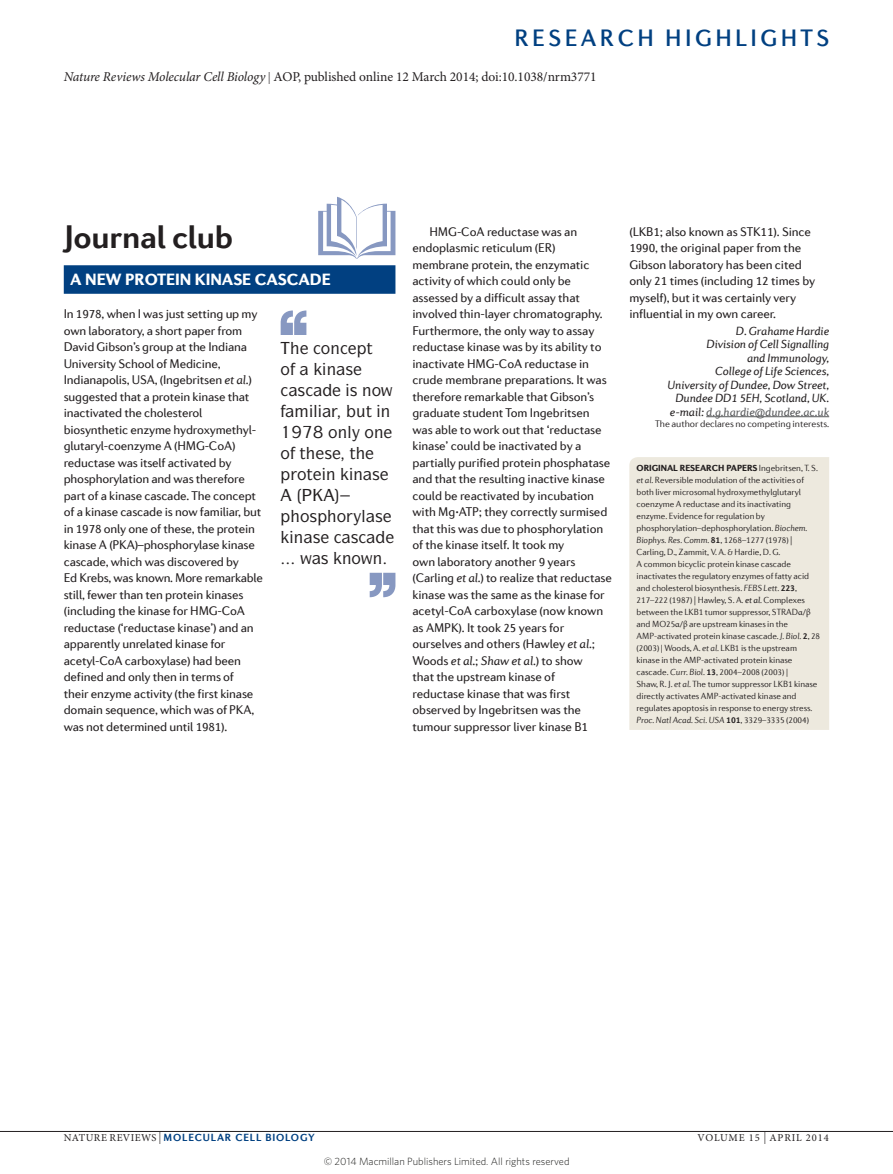
<style>
.page{position:relative;width:893px;height:1174px;background:#fff}
.page>*{position:absolute;margin:0;border:0;box-sizing:border-box;transform-origin:0 0}
.Watchtitle{font:700 33px "Diverda Sans Com";letter-spacing:-.01em;color:#231f20}
.sectionheader{font:500 24px "Diverda Sans Com";letter-spacing:.14em;color:#014081}
.pulloutquote{font:500 16.5px/21px "ITC Symbol Std";color:#231f20}
.titleonrule{font:900 16.5px "Diverda Sans Com";letter-spacing:-.005em;color:#fff}
.t1{font:13.5px "Minion Pro";letter-spacing:-.005em;color:#231f20}
.bodyboldindent{font:12.75px/16.5px "Diverda Sans Com Regular 2";letter-spacing:-.01em;color:#231f20}
.bodyboldfirst{font:12.75px/16.5px "Diverda Sans Com Regular 2";letter-spacing:-.015em;color:#231f20}
.authorbold{font:italic 12px/13.5px "Diverda Sans Com";letter-spacing:-.005em;color:#231f20;text-align:right}
.t2{font:300 10.5px "Whitney";color:#1d1d1b}
.t3{font:700 10.5px "Diverda Sans Com";letter-spacing:.075em;color:#014081}
.t4{font:10.5px "Minion Pro";letter-spacing:.085em;color:#231f20}
.authorbold-2{font:300 9.75px "Diverda Sans Com";letter-spacing:-.005em;color:#231f20}
.webbody{font:300 9px/12px "Diverda Sans Com";letter-spacing:-.005em;color:#231f20}
.s1{font-style:italic}
.s2{font-size:12px}
.s3{font-family:"Diverda Sans Com Italic 2"}
.s4{font-family:"Diverda Sans Com"}
.s5{font-family:"Diverda Sans Com";font-weight:700}
.s6{font-family:"Diverda Sans Com";font-style:italic}
.s7{color:#57585a}
.s8{font-weight:900}
.s9{font-weight:700}
.s10{font-family:"Minion Pro";font-weight:400}
.s11{font-family:"Diverda Sans Com Light 2";font-weight:400}
.s12{font-family:"Diverda Sans Com Italic 2";font-weight:400}
.s13{font-family:"Diverda Sans Com Light Italic 2";font-weight:400}
.s14{font-family:"Minion Pro";font-weight:400;color:#231f20}
.s15{font-family:"Minion Pro";font-weight:400;font-size:12px;color:#231f20}
</style>
<div class="page">
<hr style="left:0;top:1131px;width:893px;height:1px;background:#231f20">
<div style="left:629px;top:457px;width:200px;height:273px;background:#ede9de"></div>
<svg style="left:370px;top:573px;width:25px;height:24px"></svg>
<svg style="left:281px;top:310px;width:25px;height:25px"></svg>
<svg style="left:318px;top:197px;width:77px;height:61px"></svg>
<div style="left:64px;top:265px;width:331px;height:29px;background:#014081"></div>
<hr style="left:706px;top:416px;width:123px;height:1px;background:#57585a">
<p class="sectionheader" style="left:514px;top:24px;width:316px">RESEARCH HIGHLIGHTS</p>
<p class="t1" style="left:64px;top:69px;width:534px"><span class="s1">Nature Reviews Molecular Cell Biology</span> <span class="s2">|</span> AOP, published online 12 March 2014; doi:10.1038/nrm3771</p>
<p class="Watchtitle" style="left:64px;top:217px;width:171px">Journal club</p>
<p class="titleonrule" style="left:70px;top:270px;width:262px">A NEW PROTEIN KINASE CASCADE</p>
<p class="bodyboldfirst" style="left:64px;top:306px;width:201px">In 1978, when I was just setting up my own laboratory, a short paper from David Gibson’s group at the Indiana University School of Medicine, Indianapolis, USA, (Ingebritsen <span class="s3">et al</span>.) suggested that a protein kinase that inactivated the cholesterol biosynthetic enzyme hydroxymethyl&shy;glutaryl-coenzyme A (HMG-CoA) reductase was itself activated by phosphorylation and was therefore part of a kinase cascade. The concept of a kinase cascade is now familiar, but in 1978 only one of these, the protein <span class="s4">kinase A (PKA)–phosphorylase kinase </span>cascade, which was discovered by<br><span class="s4">Ed Krebs, was known. More remarkable </span>still, fewer than ten protein kinases (including the kinase for HMG-CoA reductase (‘reductase kinase’) and an apparently unrelated kinase for acetyl-CoA carboxylase) had been defined and only then in terms of<br><span class="s4">their enzyme activity (the first kinase domain sequence, which was of PKA, </span>was not determined until 1981).</p>
<p class="pulloutquote" style="left:298px;top:358px;width:57px;text-indent:-17px">□ ■ ▲ ▲</p>
<p class="pulloutquote" style="left:350px;top:379px;width:33px">▲ ■□</p>
<p class="pulloutquote" style="left:313px;top:400px;width:78px">● ◆▼ ■</p>
<p class="pulloutquote" style="left:328px;top:421px;width:57px">□■● □■</p>
<p class="pulloutquote" style="left:281px;top:442px;width:76px">□ ▼ ▲ ▼</p>
<p class="pulloutquote" style="left:297px;top:463px;width:84px">□▼ ■ ■▲</p>
<p class="pulloutquote" style="left:300px;top:505px;width:84px">□▲ □ ●▲</p>
<p class="pulloutquote" style="left:321px;top:547px;width:63px">▲■□■</p>
<p class="bodyboldindent" style="left:412px;top:223px;width:201px;text-indent:17px">HMG-CoA reductase was an endoplasmic reticulum (ER) membrane protein, the enzymatic activity of which could only be assessed by a difficult assay that involved thin-layer chromatography.<br>Furthermore, the only way to assay reductase kinase was by its ability to inactivate HMG-CoA reductase in crude membrane preparations. It was therefore remarkable that Gibson’s graduate student Tom Ingebritsen <span class="s4">was able to work out that ‘reductase </span>kinase’ could be inactivated by a partially purified protein phosphatase and that the resulting inactive kinase could be reactivated by incubation with Mg<span class="s5">·</span><span class="s4">ATP; they correctly surmised </span>that this was due to phosphorylation of the kinase itself. It took my<br><span class="s4">own laboratory another 9 years (Carling</span> <span class="s6">et al</span>.) to realize that reductase kinase was the same as the kinase for acetyl-CoA carboxylase (now known <span class="s4">as AMPK). It took 25 years for </span>ourselves and others (Hawley <span class="s3">et al</span><span class="s4">.; </span>Woods <span class="s3">et al</span><span class="s4">.;</span> <span class="s6">Shaw et al</span>.) to show<br><span class="s4">that the upstream kinase of<br>reductase kinase that was first </span>observed by Ingebritsen was the tumour suppressor liver kinase B1</p>
<p class="bodyboldindent" style="left:629px;top:223px;width:187px"><span class="s4">(LKB1; also known as STK11). Since </span>1990, the original paper from the Gibson laboratory has been cited <span class="s4">only 21 times (including 12 times by </span>myself), but it was certainly very <span class="s4">influential in my own career.</span></p>
<p class="authorbold" style="left:667px;top:324px;width:163px">D. Grahame Hardie<br>Division of Cell Signalling<br>and Immunology,<br>College of Life Sciences,<br>University of Dundee, Dow Street,<br>Dundee DD1 5EH, Scotland, UK. e-mail: <span class="s7">d.g.hardie@dundee.ac.uk</span></p>
<p class="authorbold-2" style="left:655px;top:418px;width:176px">The author declares no competing interests.</p>
<p class="webbody" style="left:637px;top:461px;width:185px"><span class="s8">ORIGINAL RESEARCH PAPERS</span> Ingebritsen, T. S. <span class="s1">et al</span>. Reversible modulation of the activities of both liver microsomal hydroxymethylglutaryl coenzyme A reductase and its inactivating enzyme. Evidence for regulation by phosphorylation–dephosphorylation. <span class="s1">Biochem.<br>Biophys. Res. Comm</span>. <span class="s9">81</span>, 1268–1277 (1978) <span class="s10">| </span>Carling, D., Zammit, V. A. &amp; Hardie, D. G.<br><span class="s11">A common bicyclic protein kinase cascade </span>inactivates the regulatory enzymes of fatty acid and cholesterol biosynthesis. <span class="s1">FEBS Lett</span>. <span class="s9">223</span>, 217–222 (1987) <span class="s10">|</span> Hawley, S. A. <span class="s12">et al</span>. Complexes between the LKB1 tumor suppressor, STRAD<span class="s10">α</span>/<span class="s10">β </span>and MO25<span class="s10">α</span>/<span class="s10">β</span> <span class="s11">are upstream kinases in the AMP-activated protein kinase cascade.</span> <span class="s13">J. Biol</span>. <span class="s9">2</span>, 28 (2003) | Woods, A. <span class="s1">et al</span>. LKB1 is the upstream <span class="s11">kinase in the AMP-activated protein kinase </span>cascade. <span class="s1">Curr. Biol</span>. <span class="s9">13</span>, 2004–2008 (2003) |<br><span class="s11">Shaw, R. J.</span> <span class="s1">et al</span><span class="s11">. The tumor suppressor LKB1 kinase directly activates AMP-activated kinase and </span>regulates apoptosis in response to energy stress.<br><span class="s1">Proc. Natl Acad. Sci. USA</span> <span class="s9">101</span>, 3329–3335 (2004)</p>
<p class="t3" style="left:64px;top:1130px;width:252px"><span class="s14">NATURE REVIEWS</span> <span class="s15">|</span> MOLECULAR CELL BIOLOGY</p>
<p class="t4" style="left:697px;top:1131px;width:133px">VOLUME 15 <span class="s2">|</span> APRIL 2014</p>
<p class="t2" style="left:324px;top:1154px;width:247px">© 2014 Macmillan Publishers Limited. All rights reserved</p>
</div>
